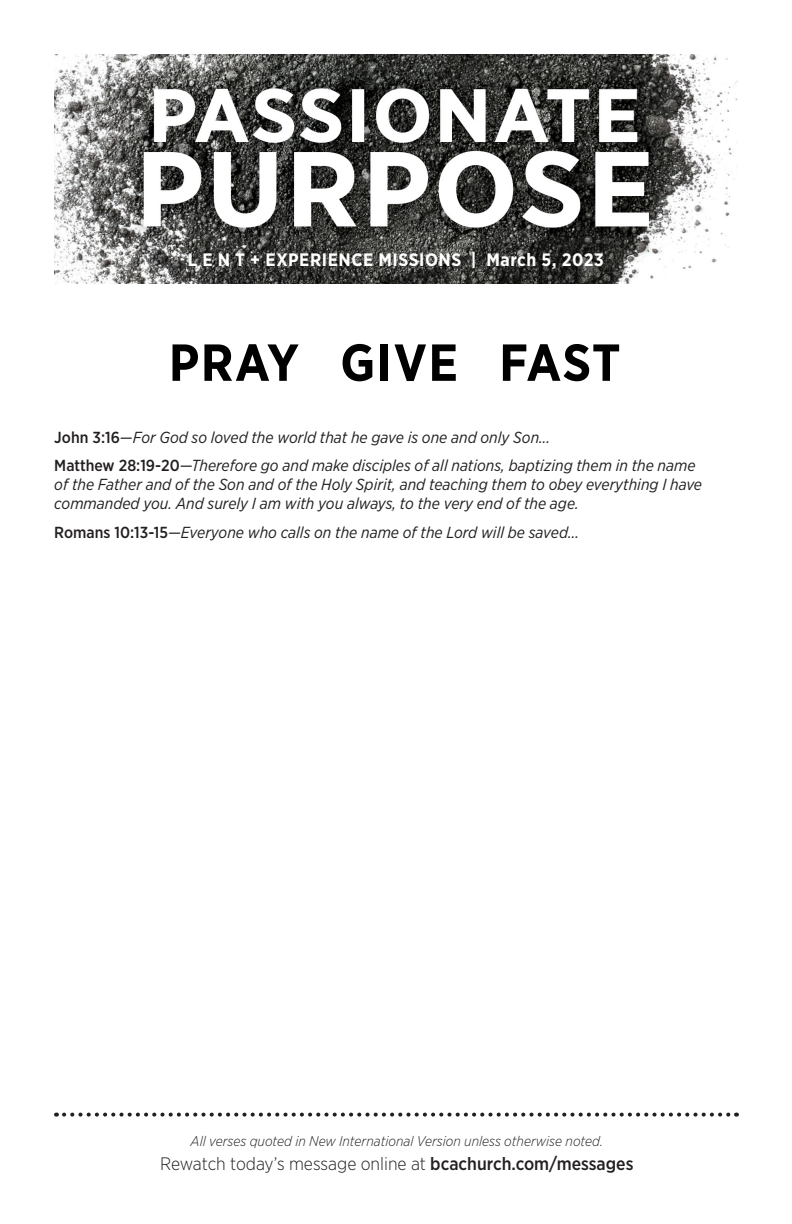
<style>
.page{position:relative;width:792px;height:1224px;background:#fff}
.page>*{position:absolute;margin:0;border:0;box-sizing:border-box;transform-origin:0 0}
.t1{font:700 52px "Gotham Narrow";letter-spacing:.03em;color:#000}
.t2{font:300 18px "Gotham Narrow";color:#231f20}
.t3{font:700 18px "Gotham Narrow";letter-spacing:.03em;color:#fff}
.t4{font:italic 16px/19.2px "Gotham Narrow";color:#231f20}
.t5{font:italic 300 14px "Gotham Narrow";color:#231f20}
.s1{font-weight:500;font-style:normal}
.s2{font-weight:500}
</style>
<div class="page">
<img style="left:54px;top:54px;width:684px;height:230px">
<svg style="left:64px;top:1113px;width:673px;height:4px"></svg>
<p class="t3" style="left:188px;top:248px;width:418px">L E N T + EXPERIENCE MISSIONS | March 5, 2023</p>
<p class="t1" style="left:169px;top:329px;width:453px">PRAY GIVE FAST</p>
<p class="t4" style="left:54px;top:427px;width:497px"><span class="s1">John 3:16</span>—For God so loved the world that he gave is one and only Son...</p>
<p class="t4" style="left:54px;top:455px;width:649px"><span class="s1">Matthew 28:19-20</span>—Therefore go and make disciples of all nations, baptizing them in the name of the Father and of the Son and of the Holy Spirit, and teaching them to obey everything I have commanded you. And surely I am with you always, to the very end of the age.</p>
<p class="t4" style="left:54px;top:522px;width:526px"><span class="s1">Romans 10:13-15</span>—Everyone who calls on the name of the Lord will be saved...</p>
<p class="t5" style="left:191px;top:1133px;width:414px">All verses quoted in New International Version unless otherwise noted.</p>
<p class="t2" style="left:160px;top:1153px;width:475px">Rewatch today’s message online at <span class="s2">bcachurch.com/messages</span></p>
</div>
